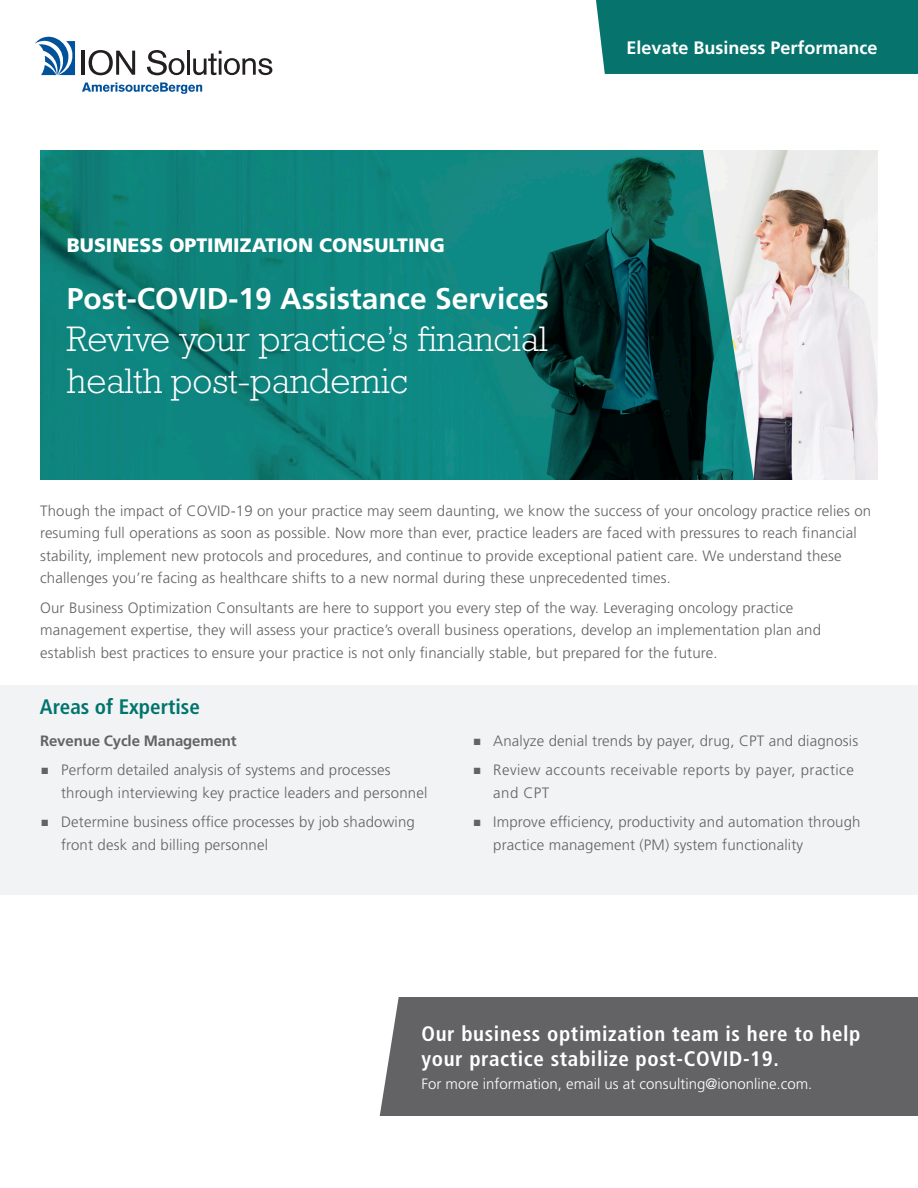
<style>
.page{position:relative;width:918px;height:1188px;background:#fff}
.page>*{position:absolute;margin:0;border:0;box-sizing:border-box;transform-origin:0 0}
.Product{font:300 36px/42px "Rockwell Std";color:#fff}
.Product-2{font:700 30px "Frutiger LT Std";color:#fff}
.t1{font:700 condensed 21px/25.2px "Frutiger LT Std";letter-spacing:.03em;color:#fff}
.t2{font:700 condensed 21px "Frutiger LT Std";color:#00746d}
.Product-3{font:900 19.5px "Frutiger LT Std";color:#fff}
.t3{font:700 18px "Frutiger LT Std";color:#fff}
.t4{font:300 15px/22.5px "Frutiger LT Std";letter-spacing:.01em;color:#636366}
.t5{font:300 15px/22.5px "Frutiger LT Std";letter-spacing:.03em;color:#636366}
.t6{font:300 15px "Frutiger LT Std";color:#fff}
.t7{font:700 15px "Frutiger LT Std";letter-spacing:-.01em;color:#636366}
.s1{font-family:"Arial";font-weight:400;font-size:13.5px}
</style>
<div class="page">
<div style="left:368px;top:998px;width:550px;height:118px;background:#636366"></div>
<svg style="left:368px;top:997px;width:33px;height:119px"></svg>
<img style="left:40px;top:151px;width:838px;height:329px">
<div style="left:0;top:685px;width:918px;height:209px;background:#f2f3f4"></div>
<div style="left:596px;top:0;width:322px;height:74px;background:#06746d"></div>
<svg style="left:82px;top:83px;width:120px;height:11px"></svg>
<svg style="left:35px;top:36px;width:40px;height:39px"></svg>
<hr style="left:82px;top:51px;width:3px;height:24px;background:#231f20">
<svg style="left:89px;top:50px;width:46px;height:25px"></svg>
<svg style="left:147px;top:50px;width:37px;height:25px"></svg>
<hr style="left:187px;top:51px;width:3px;height:24px;background:#231f20">
<svg style="left:193px;top:51px;width:79px;height:24px"></svg>
<p class="Product-3" style="left:67px;top:234px;width:379px">BUSINESS OPTIMIZATION CONSULTING</p>
<p class="Product-2" style="left:67px;top:281px;width:483px">Post-COVID-19 Assistance Services</p>
<p class="Product" style="left:67px;top:318px;width:482px">Revive your practice’s financial health post-pandemic</p>
<p class="t3" style="left:626px;top:37px;width:253px">Elevate Business Performance</p>
<p class="t4" style="left:40px;top:500px;width:833px">Though the impact of COVID-19 on your practice may seem daunting, we know the success of your oncology practice relies on resuming full operations as soon as possible. Now more than ever, practice leaders are faced with pressures to reach financial stability, implement new protocols and procedures, and continue to provide exceptional patient care. We understand these challenges you’re facing as healthcare shifts to a new normal during these unprecedented times.</p>
<p class="t4" style="left:40px;top:596px;width:782px">Our Business Optimization Consultants are here to support you every step of the way. Leveraging oncology practice management expertise, they will assess your practice’s overall business operations, develop an implementation plan and establish best practices to ensure your practice is not only financially stable, but prepared for the future.</p>
<h2 class="t2" style="left:40px;top:695px;width:162px">Areas of Expertise</h2>
<p class="t7" style="left:40px;top:732px;width:198px">Revenue Cycle Management</p>
<p class="t4" style="left:61px;top:759px;width:368px;text-indent:-20px"><span class="s1">■</span> Perform detailed analysis of systems and processes through interviewing key practice leaders and personnel</p>
<p class="t4" style="left:61px;top:811px;width:355px;text-indent:-20px"><span class="s1">■</span> Determine business office processes by job shadowing front desk and billing personnel</p>
<p class="t4" style="left:473px;top:730px;width:387px"><span class="s1">■</span> Analyze denial trends by payer, drug, CPT and diagnosis</p>
<p class="t5" style="left:493px;top:759px;width:362px;text-indent:-20px"><span class="s1">■</span> Review accounts receivable reports by payer, practice and CPT</p>
<p class="t4" style="left:493px;top:811px;width:369px;text-indent:-20px"><span class="s1">■</span> Improve efficiency, productivity and automation through practice management (PM) system functionality</p>
<h2 class="t1" style="left:422px;top:1021px;width:441px">Our business optimization team is here to help your practice stabilize post-COVID-19.</h2>
<h2 class="t6" style="left:422px;top:1075px;width:392px">For more information, email us at consulting@iononline.com.</h2>
</div>
